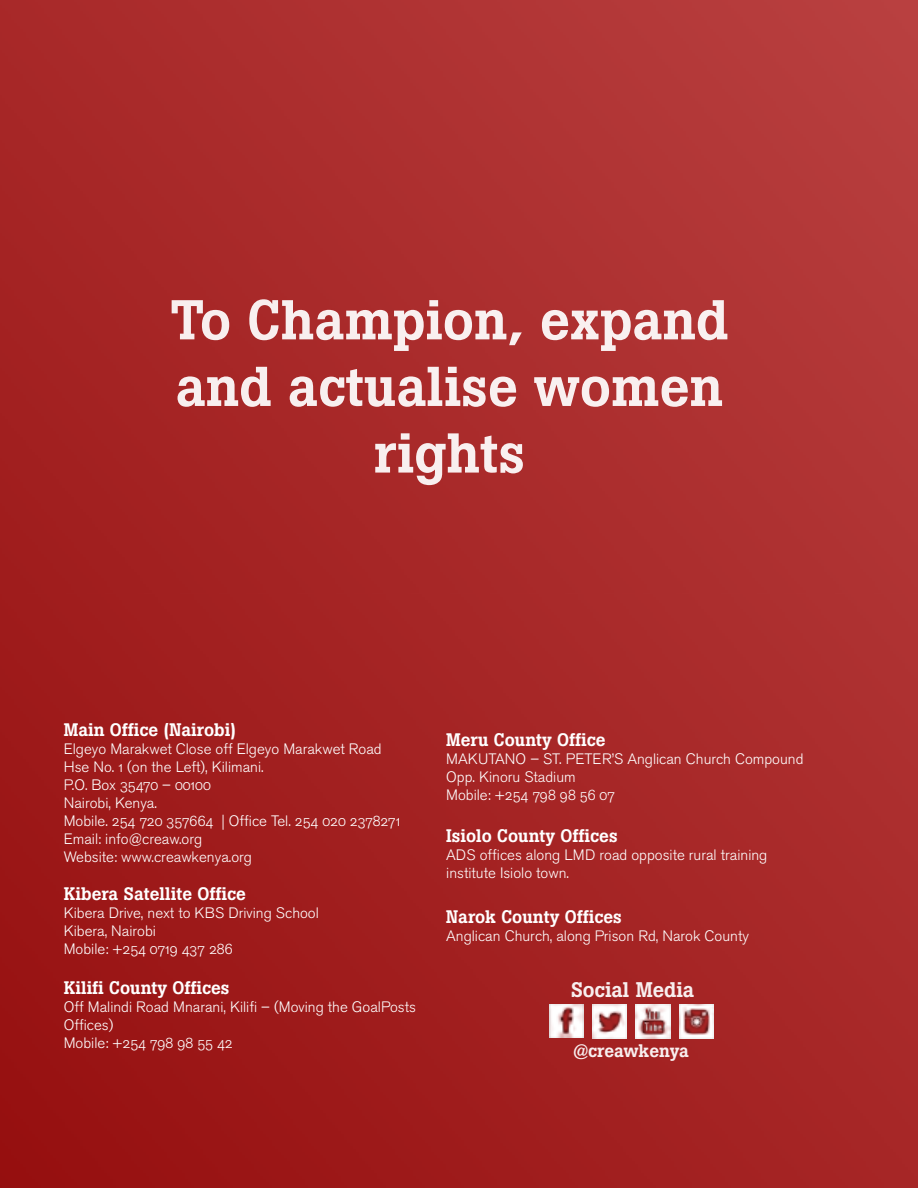
<style>
.page{position:relative;width:918px;height:1188px;background:#fff}
.page>*{position:absolute;margin:0;border:0;box-sizing:border-box;transform-origin:0 0}
.t1{font:500 55.5px/66.6px "Boton";color:#fff;text-align:center}
.t2{font:500 21px "Boton";color:#fff}
.t3{font:500 18px "Boton";color:#fff}
.t4{font:15px/18px "Akzidenz Grotesk BE Light Os F";color:#fff}
</style>
<div class="page">
<img style="left:0;top:0;width:918px;height:1188px">
<img style="left:550px;top:1004px;width:34px;height:33px">
<img style="left:679px;top:1004px;width:34px;height:35px">
<img style="left:593px;top:1004px;width:34px;height:35px">
<img style="left:636px;top:1004px;width:34px;height:35px">
<h1 class="t1" style="left:170px;top:287px;width:559px">To Champion, expand and actualise women rights</h1>
<p class="t3" style="left:64px;top:719px;width:174px">Main Office (Nairobi)</p>
<p class="t4" style="left:64px;top:740px;width:338px">Elgeyo Marakwet Close off Elgeyo Marakwet Road<br>Hse No. 1 (on the Left), Kilimani.<br>P.O. Box 35470 – 00100<br>Nairobi, Kenya.<br>Mobile. 254 720 357664 | Office Tel. 254 020 2378271<br>Email: info@creaw.org<br>Website: www.creawkenya.org</p>
<p class="t3" style="left:64px;top:883px;width:184px">Kibera Satellite Office</p>
<p class="t4" style="left:64px;top:904px;width:257px">Kibera Drive, next to KBS Driving School<br>Kibera, Nairobi<br>Mobile: +254 0719 437 286</p>
<p class="t3" style="left:64px;top:977px;width:167px">Kilifi County Offices</p>
<p class="t4" style="left:64px;top:999px;width:354px">Off Malindi Road Mnarani, Kilifi – (Moving the GoalPosts<br>Offices)<br>Mobile: +254 798 98 55 42</p>
<p class="t3" style="left:446px;top:729px;width:161px">Meru County Office</p>
<p class="t4" style="left:446px;top:751px;width:359px">MAKUTANO – ST. PETER’S Anglican Church Compound<br>Opp. Kinoru Stadium<br>Mobile: +254 798 98 56 07</p>
<p class="t3" style="left:446px;top:825px;width:173px">Isiolo County Offices</p>
<p class="t4" style="left:446px;top:846px;width:323px">ADS offices along LMD road opposite rural training institute Isiolo town.</p>
<p class="t3" style="left:446px;top:906px;width:177px">Narok County Offices</p>
<p class="t4" style="left:446px;top:927px;width:304px">Anglican Church, along Prison Rd, Narok County</p>
<h2 class="t2" style="left:570px;top:977px;width:125px">Social Media</h2>
<p class="t3" style="left:572px;top:1040px;width:118px">@creawkenya</p>
</div>
